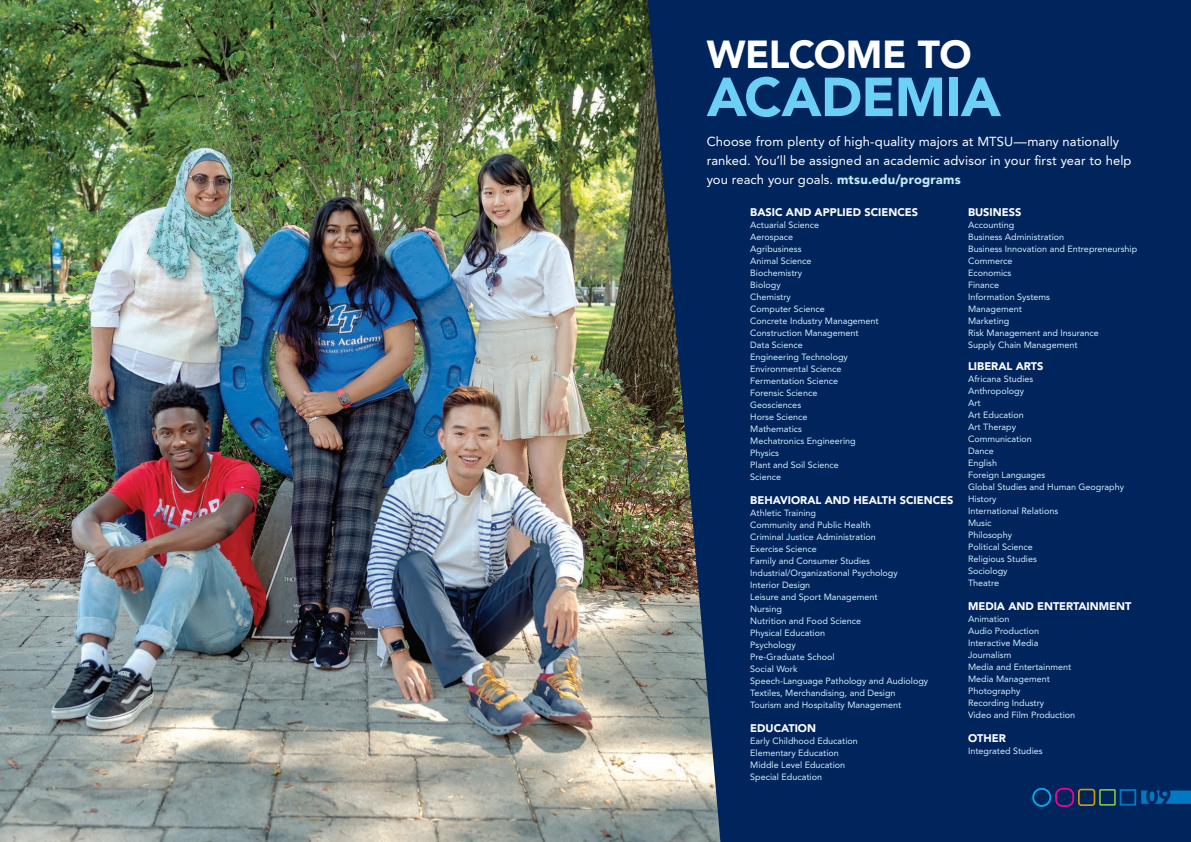
<style>
.page{position:relative;width:1191px;height:842px;background:#00255d}
.page>*{position:absolute;margin:0;border:0;box-sizing:border-box;transform-origin:0 0}
.t1{font:900 54.4px "Avenir LT Pro";letter-spacing:-.015em;color:#6bcff6}
.t2{font:900 38.8px "Avenir LT Pro";letter-spacing:-.015em;color:#fff}
.t3{font:900 21.6px "Avenir LT Pro";color:#00255d}
.t4{font:13px/19px "Avenir LT Pro";letter-spacing:.01em;color:#fff}
.t5{font:900 11px "Avenir LT Pro";color:#fff}
.t6{font:9px/12px "Avenir LT Pro";color:#d4effb}
.s1{font-weight:900;color:#c6eafa}
</style>
<div class="page">
<img style="left:0;top:0;width:720px;height:842px">
<div style="left:1141px;top:790px;width:50px;height:14px;background:#0079c2"></div>
<div style="left:1119px;top:789px;width:17px;height:17px;border:2px solid #0079c2"></div>
<div style="left:1099px;top:789px;width:16px;height:17px;border:2px solid #8bc63e"></div>
<div style="left:1078px;top:789px;width:17px;height:17px;border:2px solid #d0990c;border-radius:3px"></div>
<div style="left:1055px;top:788px;width:19px;height:19px;border:2px solid #ed028c;border-radius:6px"></div>
<div style="left:1032px;top:788px;width:19px;height:19px;border:2px solid #00aeef;border-radius:50%"></div>
<h2 class="t2" style="left:706px;top:31px;width:266px">WELCOME TO</h2>
<h1 class="t1" style="left:706px;top:64px;width:296px">ACADEMIA</h1>
<h3 class="t4" style="left:706px;top:132px;width:426px">Choose from plenty of high-quality majors at MTSU—many nationally ranked. You’ll be assigned an academic advisor in your first year to help you reach your goals. <span class="s1">mtsu.edu/programs</span></h3>
<p class="t5" style="left:750px;top:205px;width:169px">BASIC AND APPLIED SCIENCES</p>
<p class="t6" style="left:750px;top:219px;width:130px">Actuarial Science<br>Aerospace<br>Agribusiness<br>Animal Science<br>Biochemistry<br>Biology<br>Chemistry<br>Computer Science<br>Concrete Industry Management<br>Construction Management<br>Data Science<br>Engineering Technology<br>Environmental Science<br>Fermentation Science<br>Forensic Science<br>Geosciences<br>Horse Science<br>Mathematics<br>Mechatronics Engineering<br>Physics<br>Plant and Soil Science<br>Science</p>
<p class="t5" style="left:750px;top:493px;width:205px">BEHAVIORAL AND HEALTH SCIENCES</p>
<p class="t6" style="left:750px;top:507px;width:179px">Athletic Training<br>Community and Public Health<br>Criminal Justice Administration<br>Exercise Science<br>Family and Consumer Studies<br>Industrial/Organizational Psychology<br>Interior Design<br>Leisure and Sport Management<br>Nursing<br>Nutrition and Food Science<br>Physical Education<br>Psychology<br>Pre-Graduate School<br>Social Work<br>Speech-Language Pathology and Audiology<br>Textiles, Merchandising, and Design<br>Tourism and Hospitality Management</p>
<p class="t5" style="left:750px;top:721px;width:67px">EDUCATION</p>
<p class="t6" style="left:750px;top:735px;width:109px">Early Childhood Education<br>Elementary Education<br>Middle Level Education<br>Special Education</p>
<p class="t5" style="left:968px;top:205px;width:55px">BUSINESS</p>
<p class="t6" style="left:968px;top:219px;width:171px">Accounting<br>Business Administration<br>Business Innovation and Entrepreneurship<br>Commerce<br>Economics<br>Finance<br>Information Systems<br>Management<br>Marketing<br>Risk Management and Insurance<br>Supply Chain Management</p>
<p class="t5" style="left:968px;top:359px;width:77px">LIBERAL ARTS</p>
<p class="t6" style="left:968px;top:373px;width:158px">Africana Studies<br>Anthropology<br>Art<br>Art Education<br>Art Therapy<br>Communication<br>Dance<br>English<br>Foreign Languages<br>Global Studies and Human Geography<br>History<br>International Relations<br>Music<br>Philosophy<br>Political Science<br>Religious Studies<br>Sociology<br>Theatre</p>
<p class="t5" style="left:968px;top:599px;width:165px">MEDIA AND ENTERTAINMENT</p>
<p class="t6" style="left:968px;top:613px;width:109px">Animation<br>Audio Production<br>Interactive Media<br>Journalism<br>Media and Entertainment<br>Media Management<br>Photography<br>Recording Industry<br>Video and Film Production</p>
<p class="t5" style="left:968px;top:731px;width:39px">OTHER</p>
<p class="t6" style="left:968px;top:745px;width:76px">Integrated Studies</p>
<h3 class="t3" style="left:1146px;top:784px;width:27px">09</h3>
</div>
